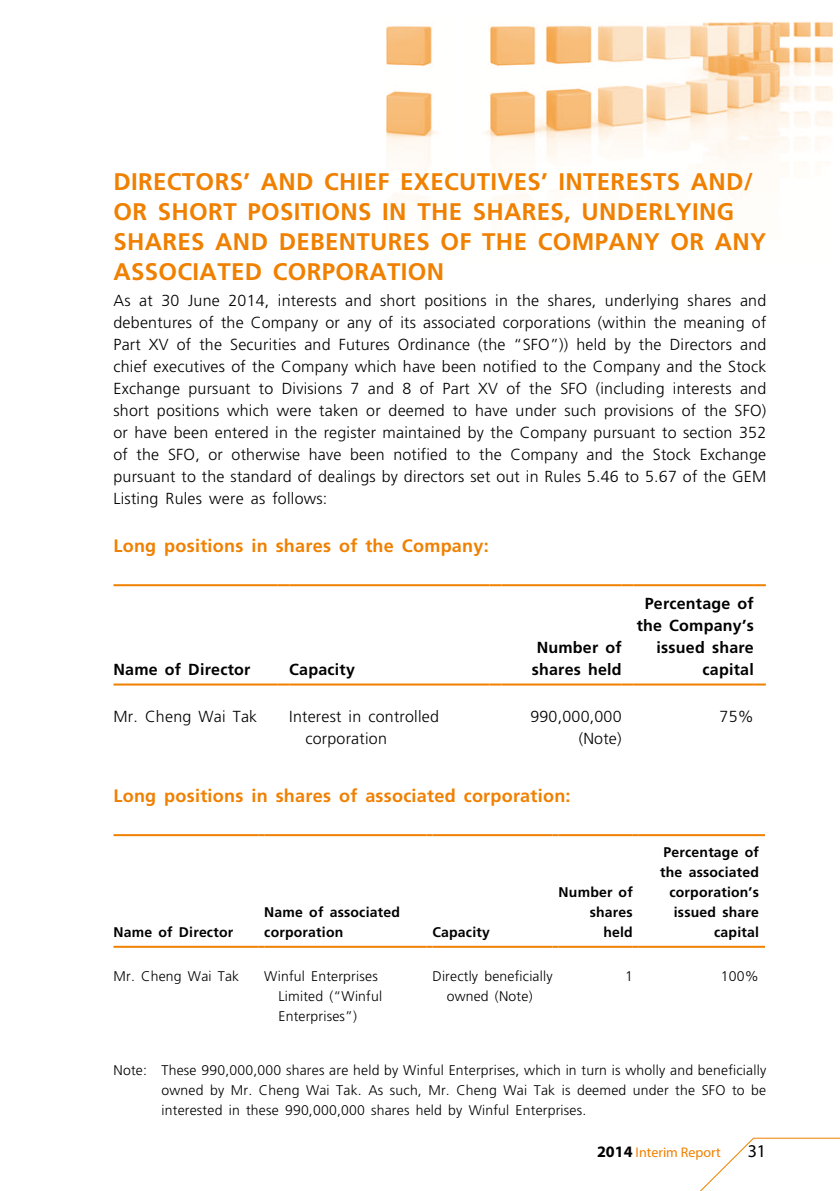
<style>
.page{position:relative;width:840px;height:1191px;background:#fff}
.page>*{position:absolute;margin:0;border:0;box-sizing:border-box;transform-origin:0 0}
.t1{font:700 24px/30px "Frutiger LT Std";letter-spacing:.015em;color:#f08000}
.t2{font:700 18px "Frutiger LT Std";letter-spacing:.015em;color:#f08000}
.t3{font:18px "Myriad Pro";color:#000}
.t4{font:300 16px/22px "Frutiger LT Std";letter-spacing:.015em;color:#000;text-align:justify}
.t5{font:700 16px/22px "Frutiger LT Std";letter-spacing:.015em;color:#000;text-align:center}
.t6{font:300 14px/20px "Frutiger LT Std";letter-spacing:.015em;color:#000}
.t7{font:700 14px/20px "Frutiger LT Std";letter-spacing:.015em;color:#000;text-align:right}
.t8{font:14px "Myriad Pro";color:#f08000}
.s1{font-weight:700;font-size:16px;color:#000}
</style>
<div class="page">
<img style="left:484px;top:21px;width:347px;height:184px">
<img style="left:386px;top:24px;width:52px;height:179px">
<svg style="left:700px;top:1137px;width:139px;height:54px"></svg>
<hr style="left:113px;top:584px;width:164px;height:2px;background:#f08000">
<svg style="left:277px;top:584px;width:12px;height:2px"></svg>
<hr style="left:289px;top:584px;width:200px;height:2px;background:#f08000">
<svg style="left:489px;top:584px;width:12px;height:2px"></svg>
<hr style="left:501px;top:584px;width:120px;height:2px;background:#f08000">
<svg style="left:621px;top:584px;width:12px;height:2px"></svg>
<hr style="left:633px;top:584px;width:120px;height:2px;background:#f08000">
<svg style="left:753px;top:584px;width:12px;height:2px"></svg>
<hr style="left:113px;top:683px;width:164px;height:2px;background:#f08000">
<svg style="left:277px;top:683px;width:12px;height:2px"></svg>
<hr style="left:289px;top:683px;width:200px;height:2px;background:#f08000">
<svg style="left:489px;top:683px;width:12px;height:2px"></svg>
<hr style="left:501px;top:683px;width:120px;height:2px;background:#f08000">
<svg style="left:621px;top:683px;width:12px;height:2px"></svg>
<hr style="left:633px;top:683px;width:120px;height:2px;background:#f08000">
<svg style="left:753px;top:683px;width:12px;height:2px"></svg>
<hr style="left:113px;top:834px;width:145px;height:2px;background:#f08000">
<svg style="left:258px;top:834px;width:6px;height:2px"></svg>
<hr style="left:264px;top:834px;width:162px;height:2px;background:#f08000">
<svg style="left:426px;top:834px;width:6px;height:2px"></svg>
<hr style="left:432px;top:834px;width:120px;height:2px;background:#f08000">
<svg style="left:552px;top:834px;width:6px;height:2px"></svg>
<hr style="left:558px;top:834px;width:74px;height:2px;background:#f08000">
<svg style="left:632px;top:834px;width:6px;height:2px"></svg>
<hr style="left:638px;top:834px;width:120px;height:2px;background:#f08000">
<svg style="left:758px;top:834px;width:6px;height:2px"></svg>
<hr style="left:113px;top:945px;width:145px;height:2px;background:#f08000">
<svg style="left:258px;top:945px;width:6px;height:2px"></svg>
<hr style="left:264px;top:945px;width:162px;height:2px;background:#f08000">
<svg style="left:426px;top:945px;width:6px;height:2px"></svg>
<hr style="left:432px;top:945px;width:120px;height:2px;background:#f08000">
<svg style="left:552px;top:945px;width:6px;height:2px"></svg>
<hr style="left:558px;top:945px;width:74px;height:2px;background:#f08000">
<svg style="left:632px;top:945px;width:6px;height:2px"></svg>
<hr style="left:638px;top:945px;width:120px;height:2px;background:#f08000">
<svg style="left:758px;top:945px;width:6px;height:2px"></svg>
<h1 class="t1" style="left:113px;top:167px;width:654px">DIRECTORS’ AND CHIEF EXECUTIVES’ INTERESTS AND/ OR SHORT POSITIONS IN THE SHARES, UNDERLYING SHARES AND DEBENTURES OF THE COMPANY OR ANY ASSOCIATED CORPORATION</h1>
<p class="t4" style="left:113px;top:290px;width:654px">As at 30 June 2014, interests and short positions in the shares, underlying shares and debentures of the Company or any of its associated corporations (within the meaning of Part XV of the Securities and Futures Ordinance (the “SFO”)) held by the Directors and chief executives of the Company which have been notified to the Company and the Stock Exchange pursuant to Divisions 7 and 8 of Part XV of the SFO (including interests and short positions which were taken or deemed to have under such provisions of the SFO) or have been entered in the register maintained by the Company pursuant to section 352 of the SFO, or otherwise have been notified to the Company and the Stock Exchange pursuant to the standard of dealings by directors set out in Rules 5.46 to 5.67 of the GEM Listing Rules were as follows:</p>
<p class="t2" style="left:113px;top:535px;width:376px">Long positions in shares of the Company:</p>
<p class="t5" style="left:113px;top:658px;width:138px">Name of Director</p>
<p class="t5" style="left:289px;top:658px;width:67px">Capacity</p>
<p class="t5" style="left:531px;top:636px;width:91px">Number of shares held</p>
<p class="t5" style="left:636px;top:592px;width:118px;text-align:right">Percentage of the Company’s issued share capital</p>
<p class="t4" style="left:113px;top:706px;width:145px">Mr. Cheng Wai Tak</p>
<p class="t4" style="left:305px;top:706px;width:135px;text-indent:-16px">Interest in controlled corporation</p>
<p class="t4" style="left:530px;top:706px;width:93px;text-align:right">990,000,000 (Note)</p>
<p class="t4" style="left:719px;top:706px;width:36px">75%</p>
<p class="t2" style="left:113px;top:785px;width:458px">Long positions in shares of associated corporation:</p>
<p class="t7" style="left:113px;top:922px;width:121px">Name of Director</p>
<p class="t7" style="left:264px;top:902px;width:137px;text-align:left">Name of associated corporation</p>
<p class="t7" style="left:432px;top:922px;width:59px">Capacity</p>
<p class="t7" style="left:558px;top:882px;width:76px">Number of shares held</p>
<p class="t7" style="left:660px;top:842px;width:100px">Percentage of the associated corporation’s issued share capital</p>
<p class="t6" style="left:113px;top:966px;width:127px">Mr. Cheng Wai Tak</p>
<p class="t6" style="left:278px;top:966px;width:105px;text-indent:-14px">Winful Enterprises<br>Limited (“Winful<br>Enterprises”)</p>
<p class="t6" style="left:432px;top:966px;width:122px;text-align:center">Directly beneficially owned (Note)</p>
<p class="t6" style="left:624px;top:966px;width:9px">1</p>
<p class="t6" style="left:720px;top:966px;width:39px">100%</p>
<p class="t6" style="left:161px;top:1060px;width:606px;text-align:justify;text-indent:-48px">Note: These 990,000,000 shares are held by Winful Enterprises, which in turn is wholly and beneficially owned by Mr. Cheng Wai Tak. As such, Mr. Cheng Wai Tak is deemed under the SFO to be interested in these 990,000,000 shares held by Winful Enterprises.</p>
<p class="t8" style="left:596px;top:1143px;width:125px"><span class="s1">2014</span> Interim Report</p>
<p class="t3" style="left:747px;top:1140px;width:20px">31</p>
</div>
